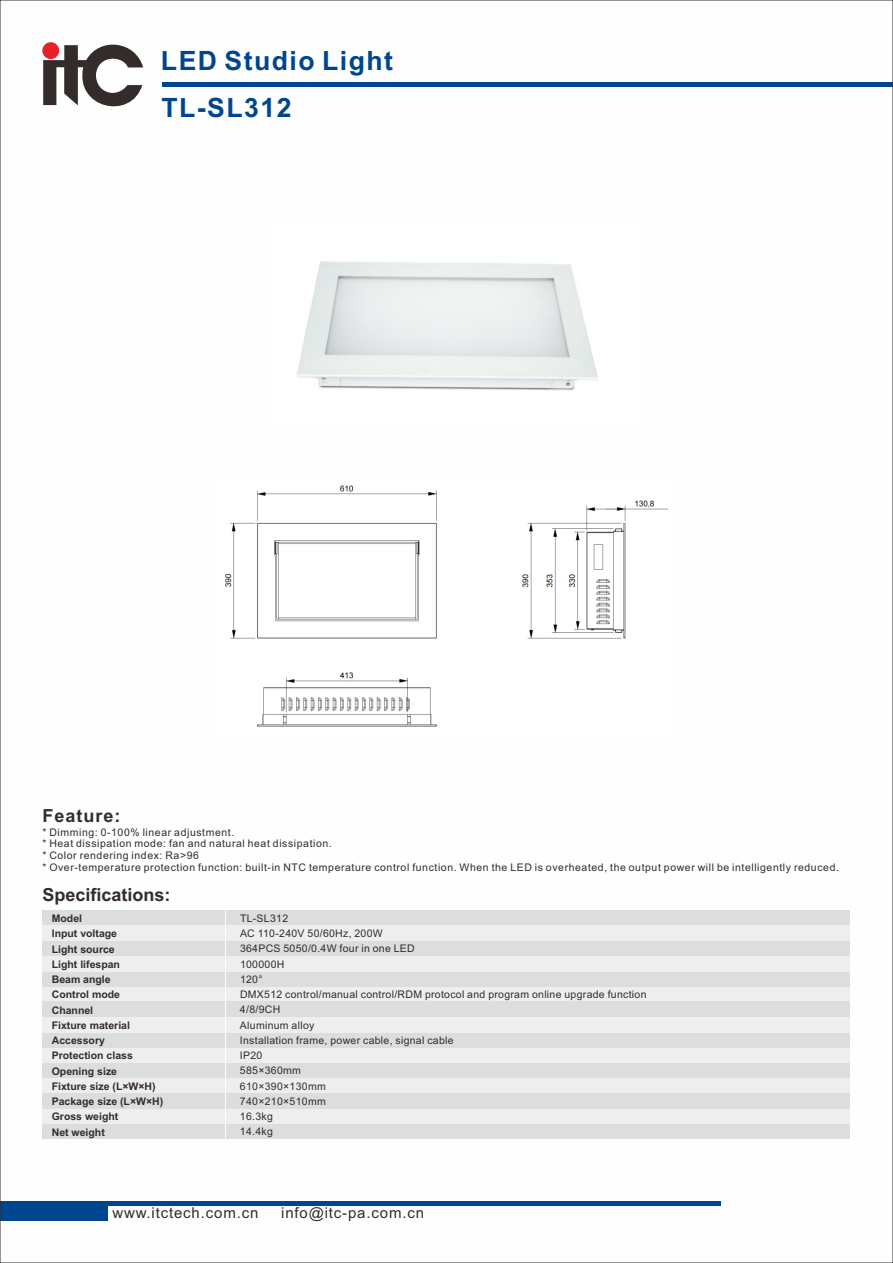
<style>
.page{position:relative;width:893px;height:1263px;background:#fff}
.page>*{position:absolute;margin:0;border:0;box-sizing:border-box;transform-origin:0 0}
.t1{font:700 26.55px "Arial";letter-spacing:.055em;color:#00468e}
.t2{font:700 18px "Arial";color:#332c2b}
.t3{font:700 18px "Arial";letter-spacing:.055em;color:#332c2b}
.t4{font:15px "Arial";letter-spacing:.055em;color:#332c2b}
.t5{font:10.5px/15.3px "Arial";letter-spacing:.03em;color:#332c2b}
.t6{font:10.5px/11.7px "Arial";letter-spacing:.055em;color:#332c2b}
.t7{font:700 10.5px/15.3px "Arial";color:#332c2b}
</style>
<div class="page">
<hr style="left:0;top:1202px;width:720px;height:4px;background:#00468e">
<div style="left:0;top:1202px;width:108px;height:18px;background:#00468e"></div>
<hr style="left:163px;top:82px;width:730px;height:4px;background:#00468e">
<svg style="left:43px;top:42px;width:100px;height:65px"></svg>
<div style="left:42px;top:910px;width:808px;height:229px;background:#eeeeef"></div>
<div style="left:42px;top:910px;width:808px;height:15px;background:#dcdddd"></div>
<div style="left:42px;top:941px;width:808px;height:15px;background:#dcdddd"></div>
<div style="left:42px;top:972px;width:808px;height:15px;background:#dcdddd"></div>
<div style="left:42px;top:1001px;width:808px;height:16px;background:#dcdddd"></div>
<div style="left:42px;top:1032px;width:808px;height:15px;background:#dcdddd"></div>
<div style="left:42px;top:1063px;width:808px;height:15px;background:#dcdddd"></div>
<div style="left:42px;top:1093px;width:808px;height:15px;background:#dcdddd"></div>
<div style="left:42px;top:1124px;width:808px;height:15px;background:#dcdddd"></div>
<hr style="left:225px;top:910px;width:1px;height:229px;background:#fefefe">
<img style="left:225px;top:485px;width:444px;height:242px">
<img style="left:297px;top:261px;width:301px;height:130px">
<h1 class="t1" style="left:161px;top:51px;width:234px">LED Studio Light</h1>
<h1 class="t1" style="left:161px;top:98px;width:132px">TL-SL312</h1>
<h2 class="t3" style="left:42px;top:809px;width:80px">Feature:</h2>
<p class="t6" style="left:42px;top:827px;width:798px">* Dimming: 0-100% linear adjustment.<br>* Heat dissipation mode: fan and natural heat dissipation.<br>* Color rendering index: Ra&gt;96<br>* Over-temperature protection function: built-in NTC temperature control function. When the LED is overheated, the output power will be intelligently reduced.</p>
<h2 class="t2" style="left:42px;top:888px;width:130px">Specifications:</h2>
<p class="t7" style="left:52px;top:912px;width:113px">Model<br>Input voltage<br>Light source<br>Light lifespan<br>Beam angle<br>Control mode<br>Channel<br>Fixture material<br>Accessory<br>Protection class<br>Opening size<br>Fixture size (L×W×H)<br>Package size (L×W×H)<br>Gross weight<br>Net weight</p>
<p class="t5" style="left:240px;top:911px;width:408px">TL-SL312<br>AC 110-240V 50/60Hz, 200W<br>364PCS 5050/0.4W four in one LED<br>100000H<br>120°<br>DMX512 control/manual control/RDM protocol and program online upgrade function<br>4/8/9CH<br>Aluminum alloy<br>Installation frame, power cable, signal cable<br>IP20<br>585×360mm<br>610×390×130mm<br>740×210×510mm<br>16.3kg<br>14.4kg</p>
<h3 class="t4" style="left:112px;top:1207px;width:147px">www.itctech.com.cn</h3>
<h3 class="t4" style="left:281px;top:1207px;width:144px">info@itc-pa.com.cn</h3>
</div>
